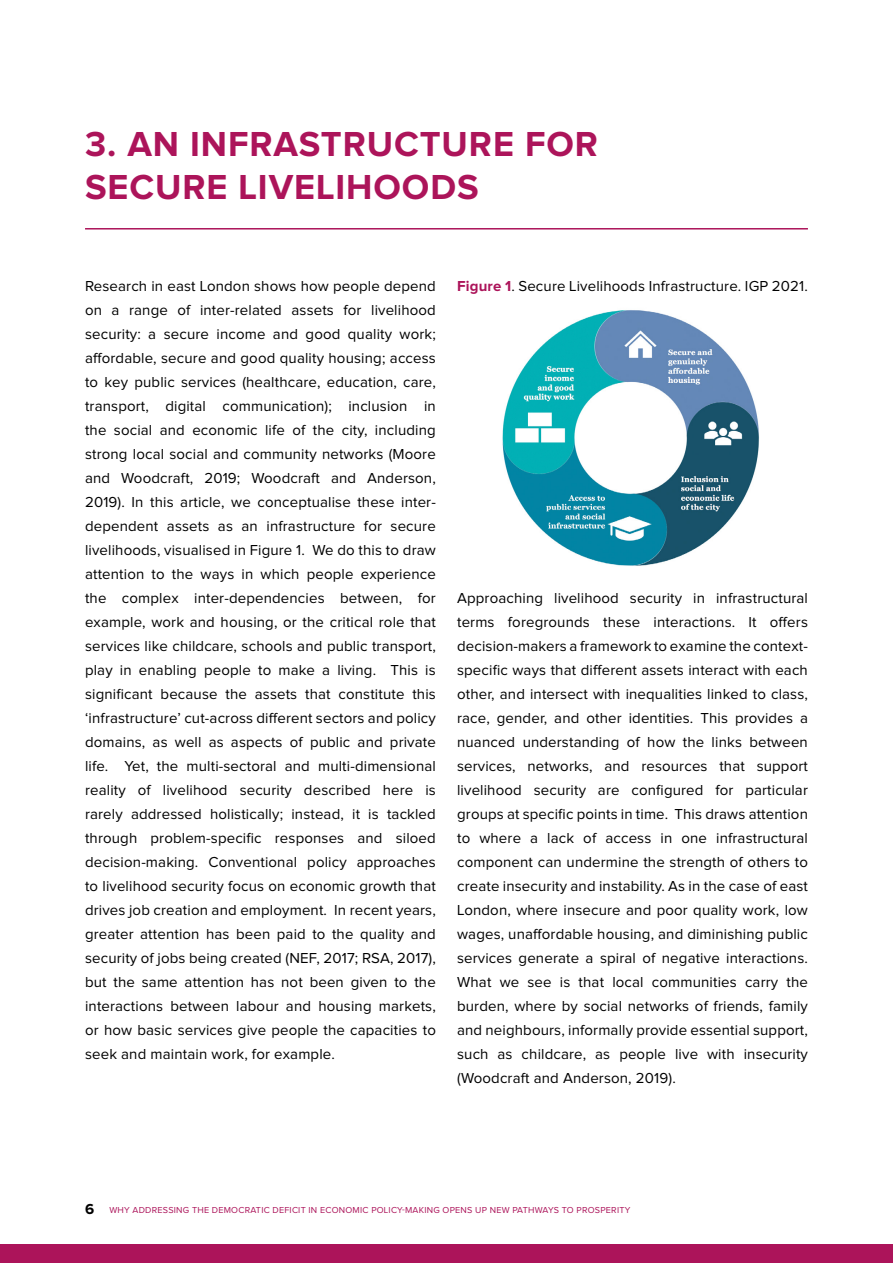
<style>
.page{position:relative;width:893px;height:1263px;background:#fff}
.page>*{position:absolute;margin:0;border:0;box-sizing:border-box;transform-origin:0 0}
.t1{font:700 36px/43.2px "Proxima Nova";letter-spacing:.025em;color:#ac145a}
.t2{font:15px/24px "Proxima Nova";letter-spacing:.01em;color:#000;text-align:justify}
.t3{font:9px "Proxima Nova";letter-spacing:.025em;color:#ac145a}
.s1{font-weight:700;color:#ac145a}
.s2{font-weight:700;font-size:15px;color:#000}
</style>
<div class="page">
<div style="left:0;top:1245px;width:893px;height:18px;background:#ac145a"></div>
<hr style="left:85px;top:228px;width:723px;height:2px;background:#ac145a">
<img style="left:502px;top:310px;width:257px;height:256px">
<h1 class="t1" style="left:85px;top:123px;width:515px">3. AN INFRASTRUCTURE FOR<br>SECURE LIVELIHOODS</h1>
<p class="t2" style="left:85px;top:274px;width:352px">Research in east London shows how people depend on a range of inter-related assets for livelihood security: a secure income and good quality work; affordable, secure and good quality housing; access to key public services (healthcare, education, care, transport, digital communication); inclusion in the social and economic life of the city, including strong local social and community networks (Moore and Woodcraft, 2019; Woodcraft and Anderson, 2019). In this article, we conceptualise these inter&shy;dependent assets as an infrastructure for secure livelihoods, visualised in Figure 1. We do this to draw attention to the ways in which people experience the complex inter-dependencies between, for example, work and housing, or the critical role that services like childcare, schools and public transport, play in enabling people to make a living. This is significant because the assets that constitute this ‘infrastructure’ cut-across different sectors and policy domains, as well as aspects of public and private life. Yet, the multi-sectoral and multi-dimensional reality of livelihood security described here is rarely addressed holistically; instead, it is tackled through problem-specific responses and siloed decision-making. Conventional policy approaches to livelihood security focus on economic growth that drives job creation and employment. In recent years, greater attention has been paid to the quality and security of jobs being created (NEF, 2017; RSA, 2017), but the same attention has not been given to the interactions between labour and housing markets, or how basic services give people the capacities to seek and maintain work, for example.</p>
<p class="t2" style="left:457px;top:274px;width:352px"><span class="s1">Figure 1</span>. Secure Livelihoods Infrastructure. IGP 2021.</p>
<p class="t2" style="left:457px;top:586px;width:352px">Approaching livelihood security in infrastructural terms foregrounds these interactions. It offers decision-makers a framework to examine the context&shy;specific ways that different assets interact with each other, and intersect with inequalities linked to class, race, gender, and other identities. This provides a nuanced understanding of how the links between services, networks, and resources that support livelihood security are configured for particular groups at specific points in time. This draws attention to where a lack of access in one infrastructural component can undermine the strength of others to create insecurity and instability. As in the case of east London, where insecure and poor quality work, low wages, unaffordable housing, and diminishing public services generate a spiral of negative interactions.<br>What we see is that local communities carry the burden, where by social networks of friends, family and neighbours, informally provide essential support, such as childcare, as people live with insecurity (Woodcraft and Anderson, 2019).</p>
<p class="t3" style="left:85px;top:1205px;width:547px"><span class="s2">6</span> WHY ADDRESSING THE DEMOCRATIC DEFICIT IN ECONOMIC POLICY-MAKING OPENS UP NEW PATHWAYS TO PROSPERITY</p>
</div>
